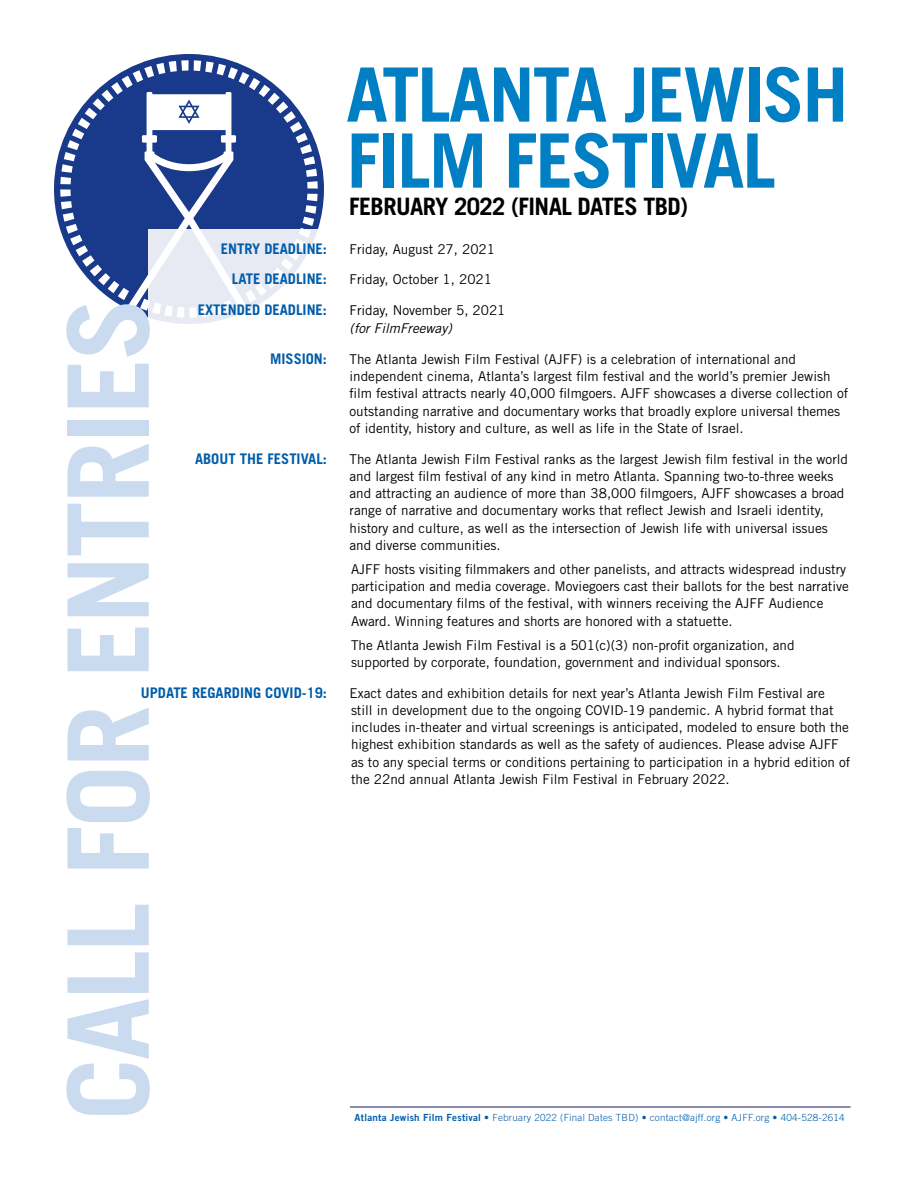
<style>
.page{position:relative;width:918px;height:1188px;background:#fff}
.page>*{position:absolute;margin:0;border:0;box-sizing:border-box;transform-origin:0 0}
.t1{font:700 112.5px "Trade Gothic LT Std";letter-spacing:-.02em;color:#cadbf0}
.t2{font:700 75px/66px "Trade Gothic LT Std";letter-spacing:-.025em;color:#007fc5}
.t3{font:700 24px "Trade Gothic LT Std";letter-spacing:-.025em;color:#000}
.t4{font:700 14.7px "Trade Gothic LT Std";color:#005daa}
.t5{font:13.5px/17.2px "Trade Gothic LT Std";color:#000}
.t6{font:italic 13.5px "Trade Gothic LT Std";color:#000}
.t7{font:300 9.9px "Trade Gothic LT Std";letter-spacing:.025em;color:#005daa}
.s1{font-family:"Trade Gothic LT Std Bd 2";font-weight:400}
</style>
<div class="page">
<svg style="left:54px;top:54px;width:270px;height:255px;fill:#19398a"></svg>
<svg style="left:132px;top:224px;width:110px;height:94px"></svg>
<svg style="left:152px;top:130px;width:74px;height:82px"></svg>
<svg style="left:178px;top:100px;width:22px;height:24px"></svg>
<svg style="left:148px;top:230px;width:176px;height:94px;fill:#e7eaf3"></svg>
<hr style="left:350px;top:1107px;width:501px;height:1px;background:#11175e">
<h2 class="t2" style="left:346px;top:61px;width:504px">ATLANTA JEWISH<br>FILM FESTIVAL</h2>
<h3 class="t3" style="left:349px;top:191px;width:341px">FEBRUARY 2022 (FINAL DATES TBD)</h3>
<p class="t4" style="left:221px;top:239px;width:108px">ENTRY DEADLINE:</p>
<p class="t5" style="left:350px;top:240px;width:147px">Friday, August 27, 2021</p>
<p class="t4" style="left:232px;top:270px;width:97px">LATE DEADLINE:</p>
<p class="t5" style="left:350px;top:271px;width:144px">Friday, October 1, 2021</p>
<p class="t4" style="left:198px;top:301px;width:131px">EXTENDED DEADLINE:</p>
<p class="t5" style="left:350px;top:301px;width:158px">Friday, November 5, 2021</p>
<p class="t6" style="left:350px;top:320px;width:104px">(for FilmFreeway)</p>
<p class="t4" style="left:270px;top:350px;width:58px">MISSION:</p>
<p class="t5" style="left:350px;top:350px;width:500px">The Atlanta Jewish Film Festival (AJFF) is a celebration of international and independent cinema, Atlanta’s largest film festival and the world’s premier Jewish film festival attracts nearly 40,000 filmgoers. AJFF showcases a diverse collection of outstanding narrative and documentary works that broadly explore universal themes of identity, history and culture, as well as life in the State of Israel.</p>
<p class="t4" style="left:195px;top:449px;width:133px">ABOUT THE FESTIVAL:</p>
<p class="t5" style="left:350px;top:450px;width:500px">The Atlanta Jewish Film Festival ranks as the largest Jewish film festival in the world and largest film festival of any kind in metro Atlanta. Spanning two-to-three weeks and attracting an audience of more than 38,000 filmgoers, AJFF showcases a broad range of narrative and documentary works that reflect Jewish and Israeli identity, history and culture, as well as the intersection of Jewish life with universal issues and diverse communities.</p>
<p class="t5" style="left:351px;top:560px;width:499px">AJFF hosts visiting filmmakers and other panelists, and attracts widespread industry participation and media coverage. Moviegoers cast their ballots for the best narrative and documentary films of the festival, with winners receiving the AJFF Audience Award. Winning features and shorts are honored with a statuette.</p>
<p class="t5" style="left:351px;top:636px;width:445px">The Atlanta Jewish Film Festival is a 501(c)(3) non-profit organization, and supported by corporate, foundation, government and individual sponsors.</p>
<p class="t4" style="left:141px;top:683px;width:188px">UPDATE REGARDING COVID-19:</p>
<p class="t5" style="left:350px;top:684px;width:502px">Exact dates and exhibition details for next year’s Atlanta Jewish Film Festival are<br>still in development due to the ongoing COVID-19 pandemic. A hybrid format that includes in-theater and virtual screenings is anticipated, modeled to ensure both the highest exhibition standards as well as the safety of audiences. Please advise AJFF as to any special terms or conditions pertaining to participation in a hybrid edition of the 22nd annual Atlanta Jewish Film Festival in February 2022.</p>
<h1 class="t1" style="left:39px;top:1120px;width:824px;rotate:-90deg">CALL FOR ENTRIES</h1>
<p class="t7" style="left:355px;top:1111px;width:492px"><span class="s1">Atlanta Jewish Film Festival</span> • February 2022 (Final Dates TBD) • contact@ajff.org • AJFF.org • 404-528-2614</p>
</div>
